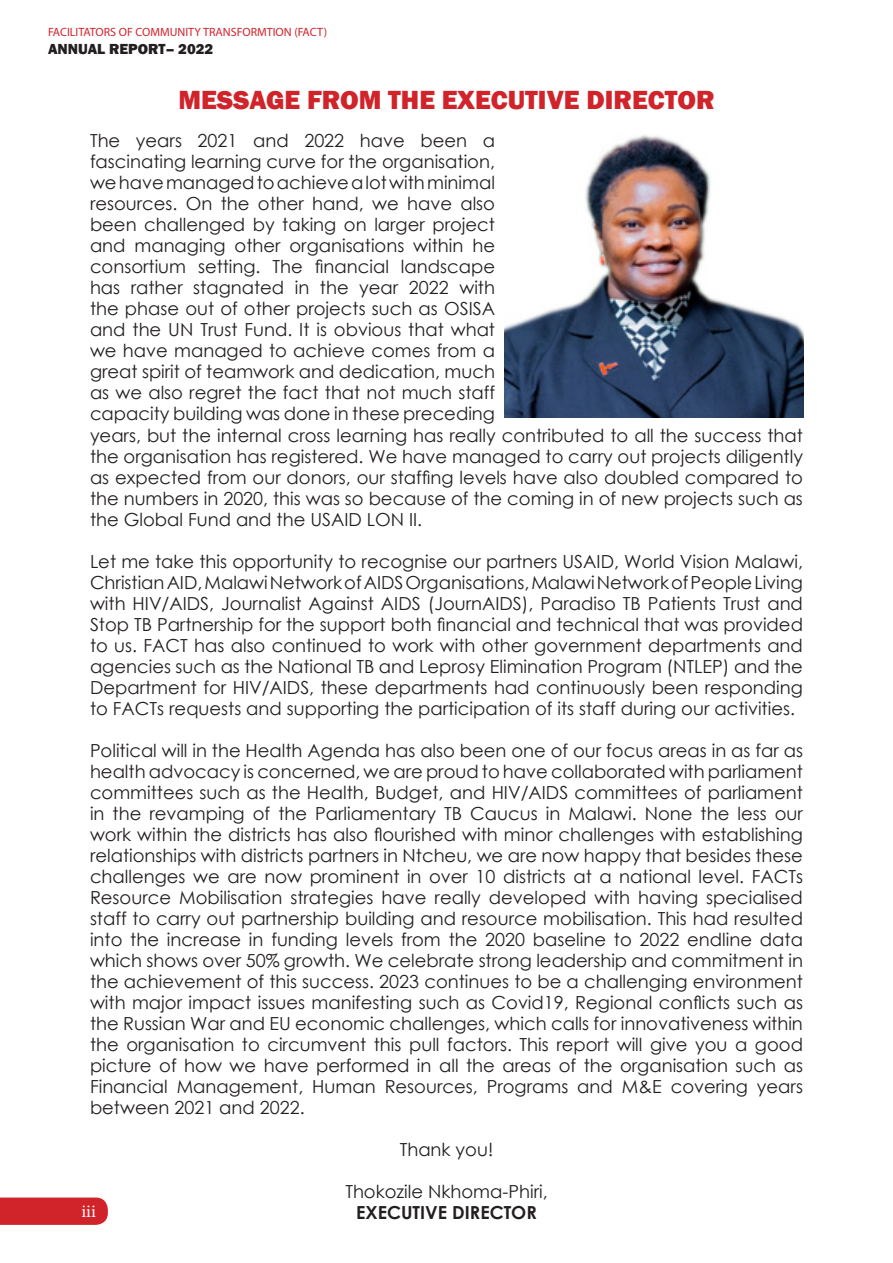
<style>
.page{position:relative;width:893px;height:1263px;background:#fff}
.page>*{position:absolute;margin:0;border:0;box-sizing:border-box;transform-origin:0 0}
.t1{font:800 27px "Franklin Gothic";color:#d1232a}
.t2{font:18px/21px "Century Gothic";color:#231f20;text-align:justify}
.t3{font:700 18px "Century Gothic";color:#231f20}
.t4{font:18px "Minion Pro";color:#fff}
.t5{font:800 15px "Franklin Gothic";color:#231f20}
.t6{font:12px "Myriad Pro";color:#d1232a}
</style>
<div class="page">
<img style="left:505px;top:135px;width:299px;height:283px">
<svg style="left:0;top:1197px;width:108px;height:28px;background:#d32c33"></svg>
<p class="t6" style="left:48px;top:24px;width:281px">FACILITATORS OF COMMUNITY TRANSFORMTION (FACT)</p>
<p class="t5" style="left:48px;top:39px;width:167px">ANNUAL REPORT– 2022</p>
<p class="t1" style="left:178px;top:82px;width:538px">MESSAGE FROM THE EXECUTIVE DIRECTOR</p>
<p class="t2" style="left:90px;top:130px;width:407px">The years 2021 and 2022 have been a fascinating learning curve for the organisation, we have managed to achieve a lot with minimal resources. On the other hand, we have also been challenged by taking on larger project and managing other organisations within he consortium setting. The financial landscape has rather stagnated in the year 2022 with the phase out of other projects such as OSISA and the UN Trust Fund. It is obvious that what we have managed to achieve comes from a great spirit of teamwork and dedication, much as we also regret the fact that not much staff capacity building was done in these preceding</p>
<p class="t2" style="left:90px;top:425px;width:714px">years, but the internal cross learning has really contributed to all the success that the organisation has registered. We have managed to carry out projects diligently as expected from our donors, our staffing levels have also doubled compared to the numbers in 2020, this was so because of the coming in of new projects such as the Global Fund and the USAID LON II.</p>
<p class="t2" style="left:90px;top:551px;width:714px">Let me take this opportunity to recognise our partners USAID, World Vision Malawi, Christian AID, Malawi Network of AIDS Organisations, Malawi Network of People Living with HIV/AIDS, Journalist Against AIDS (JournAIDS), Paradiso TB Patients Trust and Stop TB Partnership for the support both financial and technical that was provided to us. FACT has also continued to work with other government departments and agencies such as the National TB and Leprosy Elimination Program (NTLEP) and the Department for HIV/AIDS, these departments had continuously been responding to FACTs requests and supporting the participation of its staff during our activities.</p>
<p class="t2" style="left:90px;top:740px;width:714px">Political will in the Health Agenda has also been one of our focus areas in as far as health advocacy is concerned, we are proud to have collaborated with parliament committees such as the Health, Budget, and HIV/AIDS committees of parliament in the revamping of the Parliamentary TB Caucus in Malawi. None the less our work within the districts has also flourished with minor challenges with establishing relationships with districts partners in Ntcheu, we are now happy that besides these challenges we are now prominent in over 10 districts at a national level. FACTs Resource Mobilisation strategies have really developed with having specialised staff to carry out partnership building and resource mobilisation. This had resulted into the increase in funding levels from the 2020 baseline to 2022 endline data which shows over 50% growth. We celebrate strong leadership and commitment in the achievement of this success. 2023 continues to be a challenging environment with major impact issues manifesting such as Covid19, Regional conflicts such as the Russian War and EU economic challenges, which calls for innovativeness within the organisation to circumvent this pull factors. This report will give you a good picture of how we have performed in all the areas of the organisation such as Financial Management, Human Resources, Programs and M&amp;E covering years between 2021 and 2022.</p>
<p class="t2" style="left:400px;top:1139px;width:95px">Thank you!</p>
<p class="t2" style="left:345px;top:1181px;width:204px">Thokozile Nkhoma-Phiri,</p>
<p class="t4" style="left:81px;top:1199px;width:16px">iii</p>
<p class="t3" style="left:356px;top:1199px;width:182px">EXECUTIVE DIRECTOR</p>
</div>
